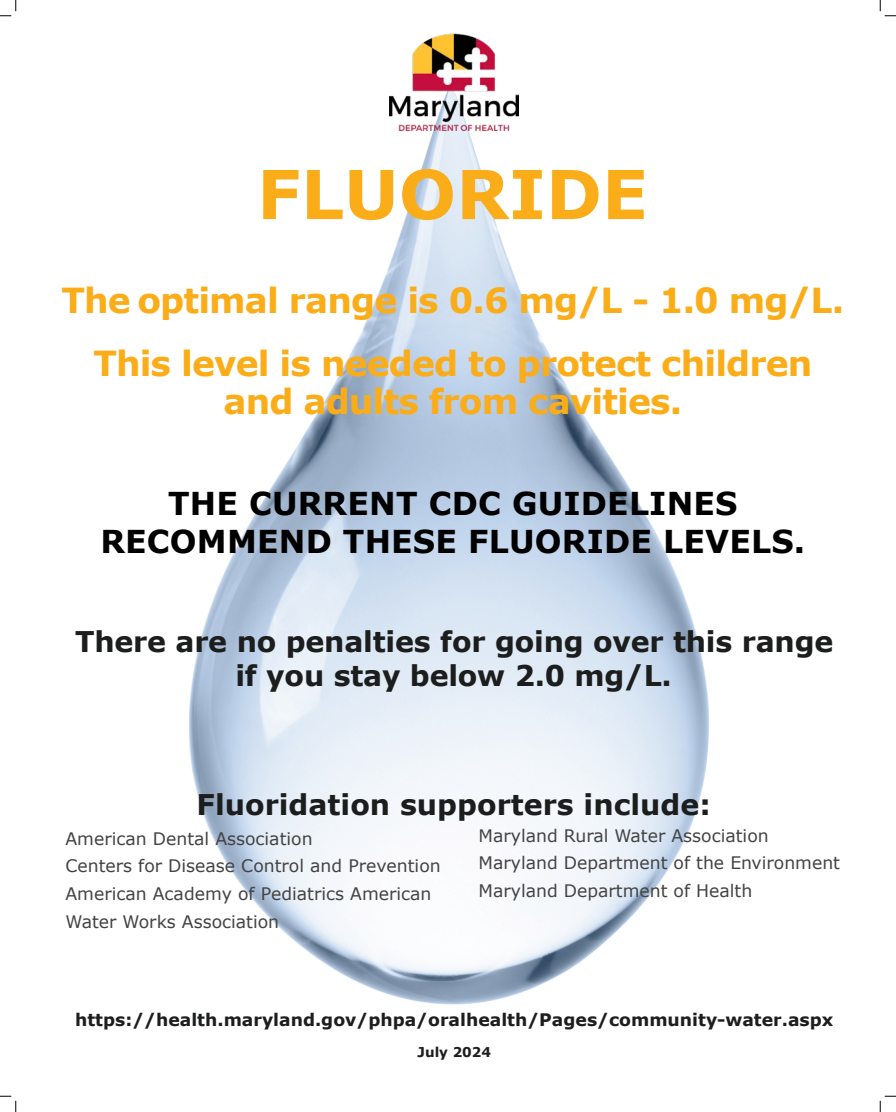
<style>
.page{position:relative;width:896px;height:1112px;background:#fff}
.page>*{position:absolute;margin:0;border:0;box-sizing:border-box;transform-origin:0 0}
.t1{font:700 67.5px "Verdana";color:#faad19}
.t2{font:700 34.5px/63px "Verdana";letter-spacing:-.025em;color:#faad19;text-align:center}
.t3{font:700 31.5px/37.8px "Verdana";letter-spacing:.005em;color:#000;text-align:center}
.t4{font:700 28.5px/34.2px "Verdana";letter-spacing:-.01em;color:#1c1d1d;text-align:center}
.t5{font:17.25px/27.8px "Verdana";color:#434343}
.t6{font:700 17.25px "Verdana";color:#1c1d1d}
.t7{font:700 13.5px "Verdana";color:#1e1e1e}
</style>
<div class="page">
<img style="left:189px;top:94px;width:520px;height:911px">
<svg style="left:0;top:0;width:17px;height:17px"></svg>
<svg style="left:0;top:1095px;width:17px;height:17px"></svg>
<svg style="left:879px;top:0;width:17px;height:17px"></svg>
<svg style="left:879px;top:1095px;width:17px;height:17px"></svg>
<img style="left:389px;top:33px;width:129px;height:98px">
<h1 class="t1" style="left:257px;top:147px;width:392px">FLUORIDE</h1>
<h2 class="t2" style="left:62px;top:268px;width:784px">The optimal range is 0.6 mg/L - 1.0 mg/L.<br>This level is needed to protect children</h2>
<h2 class="t2" style="left:223px;top:369px;width:460px">and adults from cavities.</h2>
<h3 class="t3" style="left:100px;top:484px;width:706px">THE CURRENT CDC GUIDELINES<br>RECOMMEND THESE FLUORIDE LEVELS.</h3>
<h3 class="t4" style="left:75px;top:623px;width:759px">There are no penalties for going over this range if you stay below 2.0 mg/L.</h3>
<h3 class="t4" style="left:196px;top:787px;width:516px">Fluoridation supporters include:</h3>
<p class="t5" style="left:65px;top:824px;width:377px">American Dental Association<br>Centers for Disease Control and Prevention American Academy of Pediatrics American Water Works Association</p>
<p class="t5" style="left:478px;top:821px;width:363px">Maryland Rural Water Association<br>Maryland Department of the Environment<br>Maryland Department of Health</p>
<p class="t6" style="left:75px;top:1007px;width:759px">https://health.maryland.gov/phpa/oralhealth/Pages/community-water.aspx</p>
<p class="t7" style="left:417px;top:1042px;width:75px">July 2024</p>
</div>
